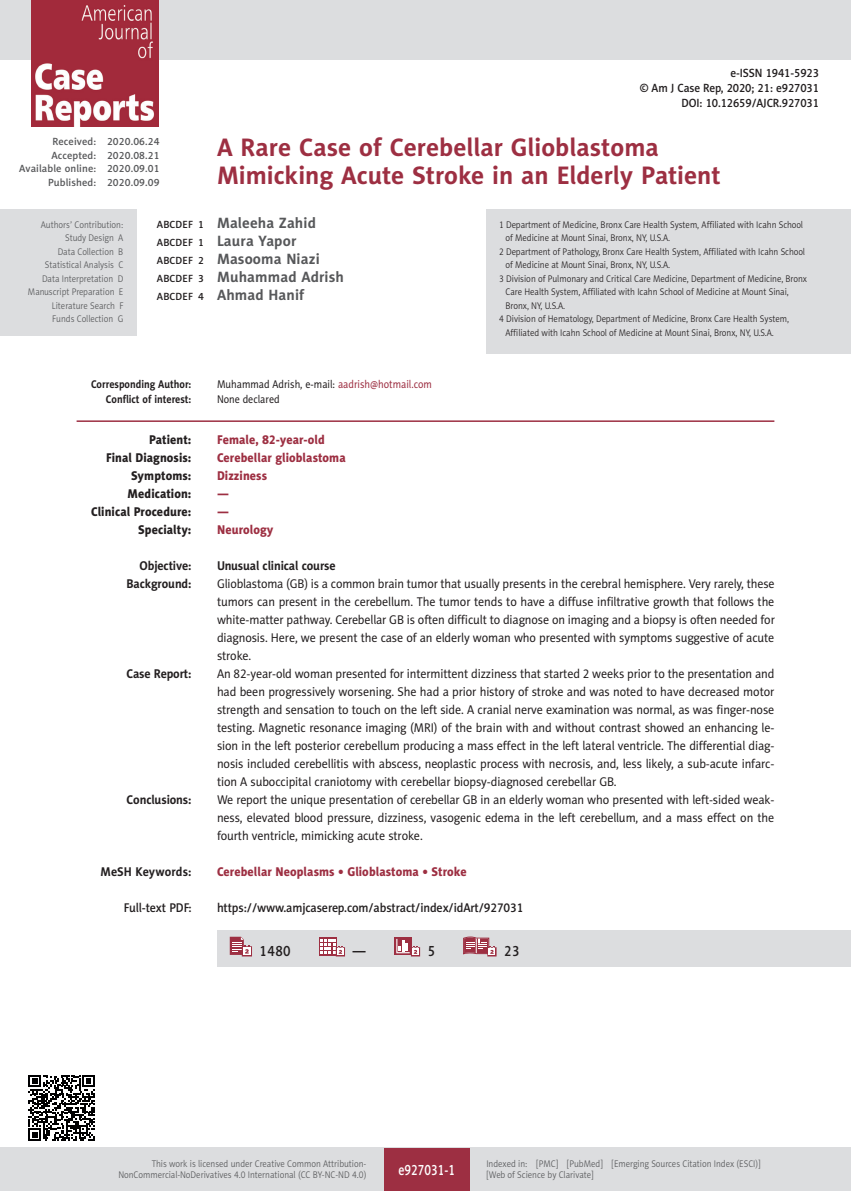
<style>
.page{position:relative;width:851px;height:1191px;background:#fff}
.page>*{position:absolute;margin:0;border:0;box-sizing:border-box;transform-origin:0 0}
.AJCR_Tytul{font:700 25.5px/28.5px "Naomi Sans EFN";color:#9d2f42}
.AJCR_Autorzy{font:700 15px "Naomi Sans EFN";letter-spacing:.01em;color:#57585a}
.AJCR_e-PAGINA{font:15px "Naomi Sans EFN Medium";color:#fff;scale:.8 1}
.AJCR_dane{font:15px "Naomi Sans EFN Medium";letter-spacing:.03em;color:#231f20;scale:.9 1}
.AJCR_Summary_body{font:12.75px/18px "Naomi Sans EFN";letter-spacing:-.01em;color:#231f20;text-align:justify;scale:.95 1}
.AJCR_Summary_body-2{font:12.75px/18px "Naomi Sans EFN";letter-spacing:-.01em;color:#231f20;text-align:justify;scale:.94 1}
.AJCR_keywords{font:12.75px "Naomi Sans EFN Heavy";letter-spacing:.005em;color:#9d2f42;scale:.95 1}
.AJCR_keywords-2{font:12.75px "Naomi Sans EFN Heavy";letter-spacing:.005em;color:#231f20;scale:.95 1}
.AJCR_full_text_pdf{font:12.75px "Naomi Sans EFN Medium";letter-spacing:-.01em;color:#231f20;scale:.95 1}
.AJCR_Summary_body-3{font:700 12.75px "Naomi Sans EFN";letter-spacing:-.01em;color:#231f20;scale:.95 1}
.AJCR_keywords-3{font:700 12.75px "Naomi Sans EFN";letter-spacing:.005em;color:#231f20;scale:.95 1}
.AJCR_Summary_body-4{font:700 12.75px "Naomi Sans EFN";letter-spacing:-.01em;color:#231f20;scale:.94 1}
.AJCR_full_text_pdf-2{font:12px "Naomi Sans EFN Medium";letter-spacing:-.01em;color:#231f20;scale:.95 1}
.AJCR_Adres{font:11.25px "Naomi Sans EFN";color:#231f20;scale:.9 1}
.AJCR_Adres-2{font:700 11.25px "Naomi Sans EFN";color:#231f20;scale:.9 1}
.t1{font:10.5px "Naomi Sans EFN Medium";letter-spacing:.01em;color:#57585a}
.AJCR_Afiliacja{font:9.75px/13.5px "Naomi Sans EFN Light";color:#231f20;scale:.9 1}
.t2{font:9.75px/11.2px "Naomi Sans EFN Light";color:#57585a;scale:.9 1}
.s1{font-family:"Naomi Sans EFN Medium";font-weight:400;font-size:10.5px;color:#231f20}
.s2{color:#9d2f42}
</style>
<div class="page">
<div style="left:217px;top:930px;width:633px;height:36px;background:#dcdddf"></div>
<svg style="left:230px;top:936px;width:22px;height:20px"></svg>
<div style="left:319px;top:937px;width:17px;height:18px;background:#9d2f42"></div>
<svg style="left:320px;top:938px;width:25px;height:18px"></svg>
<div style="left:394px;top:937px;width:18px;height:18px;background:#9d2f42"></div>
<svg style="left:396px;top:939px;width:24px;height:17px"></svg>
<svg style="left:463px;top:936px;width:33px;height:20px"></svg>
<hr style="left:77px;top:420px;width:697px;height:2px;background:#9d2f42">
<div style="left:0;top:210px;width:136px;height:126px;background:#dcdddf"></div>
<div style="left:486px;top:210px;width:364px;height:144px;background:#dcdddf"></div>
<svg style="left:28px;top:1075px;width:67px;height:66px"></svg>
<div style="left:0;top:0;width:850px;height:60px;background:#dcdddf"></div>
<img style="left:32px;top:0;width:127px;height:127px">
<div style="left:0;top:1148px;width:850px;height:43px;background:#dcdddf"></div>
<div style="left:384px;top:1147px;width:85px;height:43px;background:#9d2f42"></div>
<p class="AJCR_full_text_pdf-2" style="left:730px;top:66px;width:95px">e-ISSN 1941-5923</p>
<p class="AJCR_full_text_pdf-2" style="left:639px;top:81px;width:190px">© Am J Case Rep, 2020; 21: e927031</p>
<p class="AJCR_full_text_pdf-2" style="left:681px;top:96px;width:146px">DOI: 10.12659/AJCR.927031</p>
<p class="AJCR_Tytul" style="left:217px;top:133px;width:505px">A Rare Case of Cerebellar Glioblastoma<br>Mimicking Acute Stroke in an Elderly Patient</p>
<p class="AJCR_Autorzy" style="left:157px;top:214px;width:160px"><span class="s1">ABCDEF 1</span> Maleeha Zahid</p>
<p class="AJCR_Autorzy" style="left:157px;top:232px;width:141px"><span class="s1">ABCDEF 1</span> Laura Yapor</p>
<p class="AJCR_Autorzy" style="left:157px;top:250px;width:164px"><span class="s1">ABCDEF 2</span> Masooma Niazi</p>
<p class="AJCR_Autorzy" style="left:157px;top:268px;width:189px"><span class="s1">ABCDEF 3</span> Muhammad Adrish</p>
<p class="AJCR_Autorzy" style="left:157px;top:286px;width:149px"><span class="s1">ABCDEF 4</span> Ahmad Hanif</p>
<p class="t1" style="left:52px;top:136px;width:109px">Received: 2020.06.24</p>
<p class="t1" style="left:51px;top:149px;width:110px">Accepted: 2020.08.21</p>
<p class="t1" style="left:19px;top:163px;width:142px">Available online: 2020.09.01</p>
<p class="t1" style="left:48px;top:176px;width:113px">Published: 2020.09.09</p>
<p class="t2" style="left:41px;top:219px;width:93px">Authors’ Contribution:</p>
<p class="t2" style="left:65px;top:232px;width:66px">Study Design A</p>
<p class="t2" style="left:58px;top:246px;width:74px">Data Collection B</p>
<p class="t2" style="left:45px;top:259px;width:89px">Statistical Analysis C</p>
<p class="t2" style="left:42px;top:273px;width:92px">Data Interpretation D</p>
<p class="t2" style="left:28px;top:286px;width:107px">Manuscript Preparation E</p>
<p class="t2" style="left:52px;top:300px;width:81px">Literature Search F</p>
<p class="t2" style="left:52px;top:313px;width:80px">Funds Collection G</p>
<p class="AJCR_Afiliacja" style="left:505px;top:218px;width:332px;text-indent:-6px">1 Department of Medicine, Bronx Care Health System, Affiliated with Icahn School of Medicine at Mount Sinai, Bronx, NY, U.S.A.</p>
<p class="AJCR_Afiliacja" style="left:505px;top:245px;width:334px;text-indent:-6px">2 Department of Pathology, Bronx Care Health System, Affiliated with Icahn School of Medicine at Mount Sinai, Bronx, NY, U.S.A.</p>
<p class="AJCR_Afiliacja" style="left:505px;top:272px;width:336px;text-indent:-6px">3 Division of Pulmonary and Critical Care Medicine, Department of Medicine, Bronx<br>Care Health System, Affiliated with Icahn School of Medicine at Mount Sinai,<br>Bronx, NY, U.S.A.</p>
<p class="AJCR_Afiliacja" style="left:505px;top:312px;width:316px;text-indent:-6px">4 Division of Hematology, Department of Medicine, Bronx Care Health System,<br>Affiliated with Icahn School of Medicine at Mount Sinai, Bronx, NY, U.S.A.</p>
<p class="AJCR_Adres-2" style="left:91px;top:377px;width:113px">Corresponding Author:</p>
<p class="AJCR_Adres" style="left:217px;top:377px;width:240px">Muhammad Adrish, e-mail: <span class="s2">aadrish@hotmail.com</span></p>
<p class="AJCR_Adres-2" style="left:106px;top:393px;width:97px">Conflict of interest:</p>
<p class="AJCR_Adres" style="left:217px;top:393px;width:71px">None declared</p>
<p class="AJCR_keywords-2" style="left:149px;top:432px;width:46px">Patient:</p>
<p class="AJCR_keywords" style="left:217px;top:432px;width:115px">Female, 82-year-old</p>
<p class="AJCR_keywords-2" style="left:106px;top:450px;width:91px">Final Diagnosis:</p>
<p class="AJCR_keywords" style="left:217px;top:450px;width:137px">Cerebellar glioblastoma</p>
<p class="AJCR_keywords-2" style="left:131px;top:468px;width:65px">Symptoms:</p>
<p class="AJCR_keywords" style="left:217px;top:468px;width:54px">Dizziness</p>
<p class="AJCR_keywords-2" style="left:128px;top:486px;width:69px">Medication:</p>
<p class="AJCR_keywords" style="left:217px;top:486px;width:14px">—</p>
<p class="AJCR_keywords-2" style="left:91px;top:504px;width:107px">Clinical Procedure:</p>
<p class="AJCR_keywords" style="left:217px;top:504px;width:14px">—</p>
<p class="AJCR_keywords-2" style="left:138px;top:522px;width:58px">Specialty:</p>
<p class="AJCR_keywords" style="left:217px;top:522px;width:61px">Neurology</p>
<p class="AJCR_Summary_body-3" style="left:139px;top:558px;width:56px">Objective:</p>
<p class="AJCR_Summary_body-3" style="left:217px;top:558px;width:126px">Unusual clinical course</p>
<p class="AJCR_Summary_body-4" style="left:126px;top:576px;width:71px">Background:</p>
<p class="AJCR_Summary_body-2" style="left:217px;top:575px;width:595px">Glioblastoma (GB) is a common brain tumor that usually presents in the cerebral hemisphere. Very rarely, these tumors can present in the cerebellum. The tumor tends to have a diffuse infiltrative growth that follows the white-matter pathway. Cerebellar GB is often difficult to diagnose on imaging and a biopsy is often needed for diagnosis. Here, we present the case of an elderly woman who presented with symptoms suggestive of acute stroke.</p>
<p class="AJCR_Summary_body-3" style="left:126px;top:666px;width:70px">Case Report:</p>
<p class="AJCR_Summary_body" style="left:217px;top:665px;width:588px">An 82-year-old woman presented for intermittent dizziness that started 2 weeks prior to the presentation and had been progressively worsening. She had a prior history of stroke and was noted to have decreased motor strength and sensation to touch on the left side. A cranial nerve examination was normal, as was finger-nose testing. Magnetic resonance imaging (MRI) of the brain with and without contrast showed an enhancing le&shy;sion in the left posterior cerebellum producing a mass effect in the left lateral ventricle. The differential diag&shy;nosis included cerebellitis with abscess, neoplastic process with necrosis, and, less likely, a sub-acute infarc&shy;tion A suboccipital craniotomy with cerebellar biopsy-diagnosed cerebellar GB.</p>
<p class="AJCR_Summary_body-3" style="left:127px;top:792px;width:70px">Conclusions:</p>
<p class="AJCR_Summary_body" style="left:217px;top:791px;width:588px">We report the unique presentation of cerebellar GB in an elderly woman who presented with left-sided weak&shy;ness, elevated blood pressure, dizziness, vasogenic edema in the left cerebellum, and a mass effect on the fourth ventricle, mimicking acute stroke.</p>
<p class="AJCR_keywords-3" style="left:100px;top:864px;width:97px">MeSH Keywords:</p>
<p class="AJCR_keywords" style="left:217px;top:864px;width:264px">Cerebellar Neoplasms • Glioblastoma • Stroke</p>
<p class="AJCR_full_text_pdf" style="left:124px;top:900px;width:73px">Full-text PDF:</p>
<p class="AJCR_full_text_pdf" style="left:217px;top:900px;width:324px">https://www.amjcaserep.com/abstract/index/idArt/927031</p>
<p class="AJCR_dane" style="left:259px;top:942px;width:36px">1480</p>
<p class="AJCR_dane" style="left:352px;top:942px;width:16px">—</p>
<p class="AJCR_dane" style="left:427px;top:942px;width:10px">5</p>
<p class="AJCR_dane" style="left:504px;top:942px;width:19px">23</p>
<p class="t2" style="left:118px;top:1158px;width:277px;text-align:right">This work is licensed under Creative Common Attribution-<br>NonCommercial-NoDerivatives 4.0 International (CC BY-NC-ND 4.0)</p>
<p class="AJCR_e-PAGINA" style="left:398px;top:1160px;width:72px">e927031-1</p>
<p class="t2" style="left:486px;top:1158px;width:306px">Indexed in: [PMC] [PubMed] [Emerging Sources Citation Index (ESCI)] [Web of Science by Clarivate]</p>
</div>
